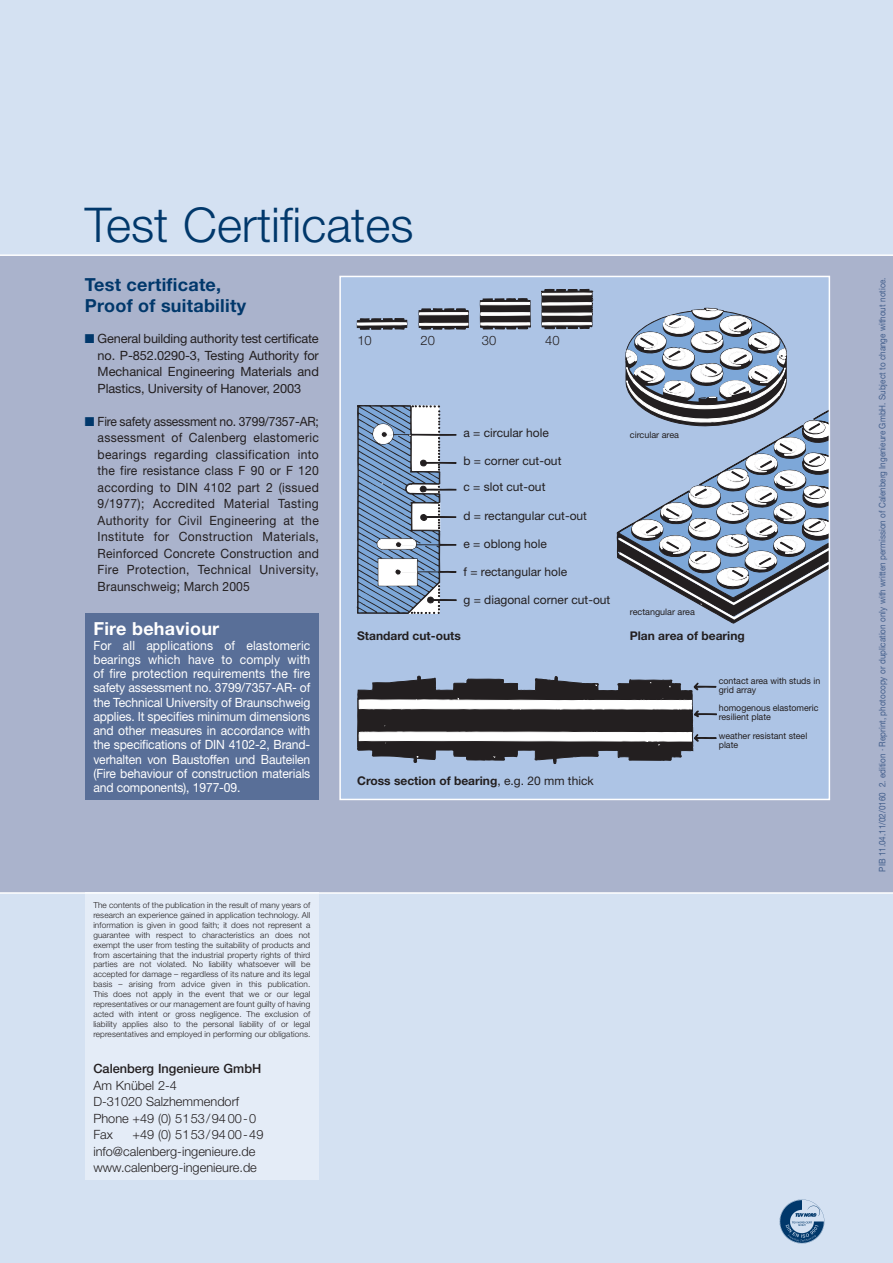
<style>
.page{position:relative;width:893px;height:1263px;background:#fff}
.page>*{position:absolute;margin:0;border:0;box-sizing:border-box;transform-origin:0 0}
.t1{font:300 48px "Helvetica Neue";color:#01386b}
.t2{font:700 18px/21px "Helvetica Neue";letter-spacing:.015em;color:#01386b}
.t3{font:700 18px "Helvetica Neue";letter-spacing:.015em;color:#fff}
.t4{font:300 12.9px "Helvetica Neue";color:#231f20}
.t5{font:12.75px/14.2px "Helvetica Neue";letter-spacing:-.01em;color:#fff;text-align:justify;scale:.95 1}
.t6{font:12.75px/16.5px "Helvetica Neue";letter-spacing:-.005em;color:#231f20;text-align:justify;scale:.95 1}
.t7{font:12.75px/16.5px "Helvetica Neue";letter-spacing:-.005em;color:#231f20;text-align:justify}
.t8{font:300 12.75px/16.5px "Helvetica Neue";color:#231f20}
.t9{font:500 12.75px "Helvetica Neue";color:#231f20}
.t10{font:12px/26.1px "Helvetica Neue";color:#231f20}
.t11{font:700 12px "Helvetica Neue";color:#231f20}
.t12{font:9px "Helvetica Neue";color:#435f8c;scale:.9 1}
.t13{font:9px/9px "Helvetica Neue";color:#231f20}
.t14{font:300 8.25px/9.9px "Helvetica Neue";letter-spacing:.01em;color:#231f20;text-align:justify}
.s1{color:#01386b}
.s2{font-weight:400}
</style>
<div class="page">
<div style="left:0;top:0;width:892px;height:1263px;background:#d4e1f2"></div>
<div style="left:0;top:255px;width:892px;height:638px;background:#aab3cc"></div>
<hr style="left:0;top:254px;width:892px;height:2px;background:#fff">
<div style="left:340px;top:276px;width:489px;height:523px;background:#adc4e5"></div>
<svg style="left:541px;top:289px;width:53px;height:40px;background:#686669"></svg>
<svg style="left:357px;top:318px;width:50px;height:12px"></svg>
<svg style="left:480px;top:298px;width:51px;height:31px;background:#6e6c6e"></svg>
<svg style="left:418px;top:308px;width:51px;height:21px"></svg>
<svg style="left:357px;top:676px;width:359px;height:88px"></svg>
<svg style="left:357px;top:405px;width:99px;height:209px;background:#90a5c0"></svg>
<svg style="left:616px;top:308px;width:211px;height:315px"></svg>
<div style="left:339px;top:276px;width:491px;height:524px;border:2px solid #fff"></div>
<img style="left:779px;top:1199px;width:46px;height:45px">
<div style="left:85px;top:613px;width:234px;height:186px;background:#596f98"></div>
<div style="left:85px;top:893px;width:234px;height:287px;background:#e4ecf7"></div>
<hr style="left:0;top:892px;width:892px;height:2px;background:#fff">
<h1 class="t1" style="left:85px;top:208px;width:330px">Test Certificates</h1>
<h2 class="t2" style="left:85px;top:275px;width:163px">Test certificate,<br>Proof of suitability</h2>
<h3 class="t7" style="left:98px;top:332px;width:223px;text-indent:-13px"><span class="s1">■</span> General building authority test certificate no. P-852.0290-3, Testing Authority for Mechanical Engineering Materials and Plastics, University of Hanover, 2003</h3>
<p class="t6" style="left:98px;top:414px;width:234px;text-indent:-13px"><span class="s1">■</span> Fire safety assessment no. 3799/7357-AR; assessment of Calenberg elastomeric bearings regarding classification into the fire resistance class F 90 or F 120 according to DIN 4102 part 2 (issued 9/1977); Accredited Material Tasting Authority for Civil Engineering at the Institute for Construction Materials, Reinforced Concrete Construction and Fire Protection, Technical University, Braunschweig; March 2005</p>
<h3 class="t4" style="left:357px;top:336px;width:16px">10</h3>
<h3 class="t4" style="left:420px;top:336px;width:16px">20</h3>
<h3 class="t4" style="left:482px;top:336px;width:16px">30</h3>
<h3 class="t4" style="left:545px;top:336px;width:16px">40</h3>
<h3 class="t10" style="left:463px;top:421px;width:87px">a = circular hole</h3>
<h3 class="t10" style="left:463px;top:449px;width:99px">b = corner cut-out c = slot cut-out</h3>
<h3 class="t10" style="left:463px;top:503px;width:125px">d = rectangular cut-out</h3>
<h3 class="t10" style="left:463px;top:532px;width:85px">e = oblong hole</h3>
<h3 class="t10" style="left:463px;top:560px;width:105px">f = rectangular hole</h3>
<h3 class="t10" style="left:463px;top:588px;width:148px">g = diagonal corner cut-out</h3>
<p class="t13" style="left:630px;top:431px;width:51px">circular area</p>
<p class="t13" style="left:630px;top:608px;width:67px">rectangular area</p>
<h2 class="t3" style="left:93px;top:622px;width:127px">Fire behaviour</h2>
<p class="t5" style="left:93px;top:639px;width:230px">For all applications of elastomeric bearings which have to comply with of fire protection requirements the fire safety assessment no. 3799/7357-AR- of the Technical University of Braunschweig applies. It specifies minimum dimensions and other measures in accordance with the specifications of DIN 4102-2, Brand&shy;verhalten von Baustoffen und Bauteilen (Fire behaviour of construction materials and components), 1977-09.</p>
<p class="t14" style="left:93px;top:901px;width:218px">The contents of the publication in the result of many years of research an experience gained in application technology. All information is given in good faith; it does not represent a guarantee with respect to characteristics an does not exempt the user from testing the suitability of products and from ascertaining that the industrial property rights of third parties are not violated. No liability whatsoever will be accepted for damage – regardless of its nature and its legal basis – arising from advice given in this publication.<br>This does not apply in the event that we or our legal representatives or our management are fount guilty of having acted with intent or gross negligence. The exclusion of liability applies also to the personal liability of or legal representatives and employed in performing our obligations.</p>
<h3 class="t9" style="left:93px;top:1064px;width:169px">Calenberg Ingenieure GmbH</h3>
<h3 class="t8" style="left:93px;top:1078px;width:164px">Am Knübel 2-4<br>D-31020 Salzhemmendorf<br>Phone +49 (0) 5153/94 00-0<br>Fax</h3>
<h3 class="t8" style="left:93px;top:1127px;width:171px;text-indent:39px">+49 (0) 5153/94 00-49 info@calenberg-ingenieure.de www.calenberg-ingenieure.de</h3>
<h3 class="t11" style="left:357px;top:631px;width:105px">Standard cut-outs</h3>
<h3 class="t11" style="left:630px;top:631px;width:116px">Plan area of bearing</h3>
<h3 class="t11" style="left:357px;top:777px;width:238px">Cross section of bearing<span class="s2">, e.g. 20 mm thick</span></h3>
<p class="t13" style="left:718px;top:678px;width:103px">contact area with studs in grid array</p>
<p class="t13" style="left:718px;top:704px;width:101px">homogenous elastomeric resilient plate</p>
<p class="t13" style="left:718px;top:733px;width:90px">weather resistant steel plate</p>
<p class="t12" style="left:879px;top:872px;width:662px;rotate:-90deg">PIB 11.04.11/02/0160 2. edition · Reprint, photocopy or duplication only with written permission of Calenberg Ingenieure GmbH. Subject to change without notice.</p>
</div>
